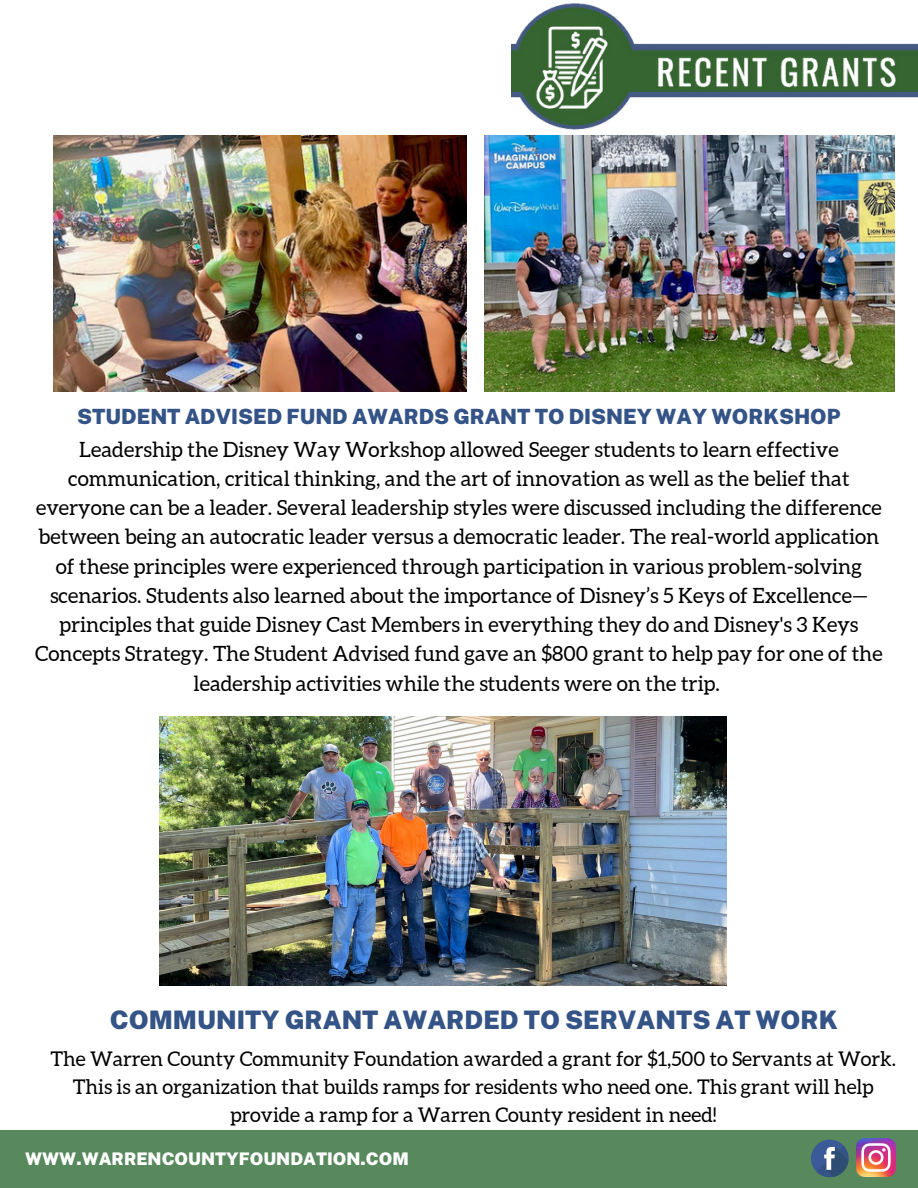
<style>
.page{position:relative;width:918px;height:1188px;background:#fff}
.page>*{position:absolute;margin:0;border:0;box-sizing:border-box;transform-origin:0 0}
.t1{font:900 25.5px "Public Sans";color:#345387}
.t2{font:21px/29.2px "Aleo";color:#000;text-align:center}
.t3{font:900 21px "Public Sans";color:#345387}
.t4{font:20.25px/28.2px "Aleo";color:#000;text-align:center}
.t5{font:900 17.4px "Public Sans";color:#fff}
</style>
<div class="page">
<div style="left:0;top:1130px;width:918px;height:58px;background:#57895d"></div>
<div style="left:811px;top:1140px;width:38px;height:37px;background:#3a5a98;border-radius:50%"></div>
<svg style="left:816px;top:1145px;width:33px;height:33px"></svg>
<img style="left:857px;top:1138px;width:38px;height:39px">
<img style="left:512px;top:3px;width:406px;height:127px">
<img style="left:484px;top:135px;width:411px;height:257px">
<img style="left:54px;top:135px;width:413px;height:257px">
<img style="left:160px;top:717px;width:567px;height:268px">
<p class="t3" style="left:77px;top:404px;width:765px">STUDENT ADVISED FUND AWARDS GRANT TO DISNEY WAY WORKSHOP</p>
<p class="t2" style="left:35px;top:434px;width:849px">Leadership the Disney Way Workshop allowed Seeger students to learn effective communication, critical thinking, and the art of innovation as well as the belief that everyone can be a leader. Several leadership styles were discussed including the difference between being an autocratic leader versus a democratic leader. The real-world application of these principles were experienced through participation in various problem-solving scenarios. Students also learned about the importance of Disney’s 5 Keys of Excellence— principles that guide Disney Cast Members in everything they do and Disney's 3 Keys Concepts Strategy. The Student Advised fund gave an $800 grant to help pay for one of the leadership activities while the students were on the trip.</p>
<h2 class="t1" style="left:110px;top:1005px;width:730px">COMMUNITY GRANT AWARDED TO SERVANTS AT WORK</h2>
<h3 class="t4" style="left:50px;top:1044px;width:847px">The Warren County Community Foundation awarded a grant for $1,500 to Servants at Work.<br>This is an organization that builds ramps for residents who need one. This grant will help provide a ramp for a Warren County resident in need!</h3>
<p class="t5" style="left:25px;top:1148px;width:385px">WWW.WARRENCOUNTYFOUNDATION.COM</p>
</div>
